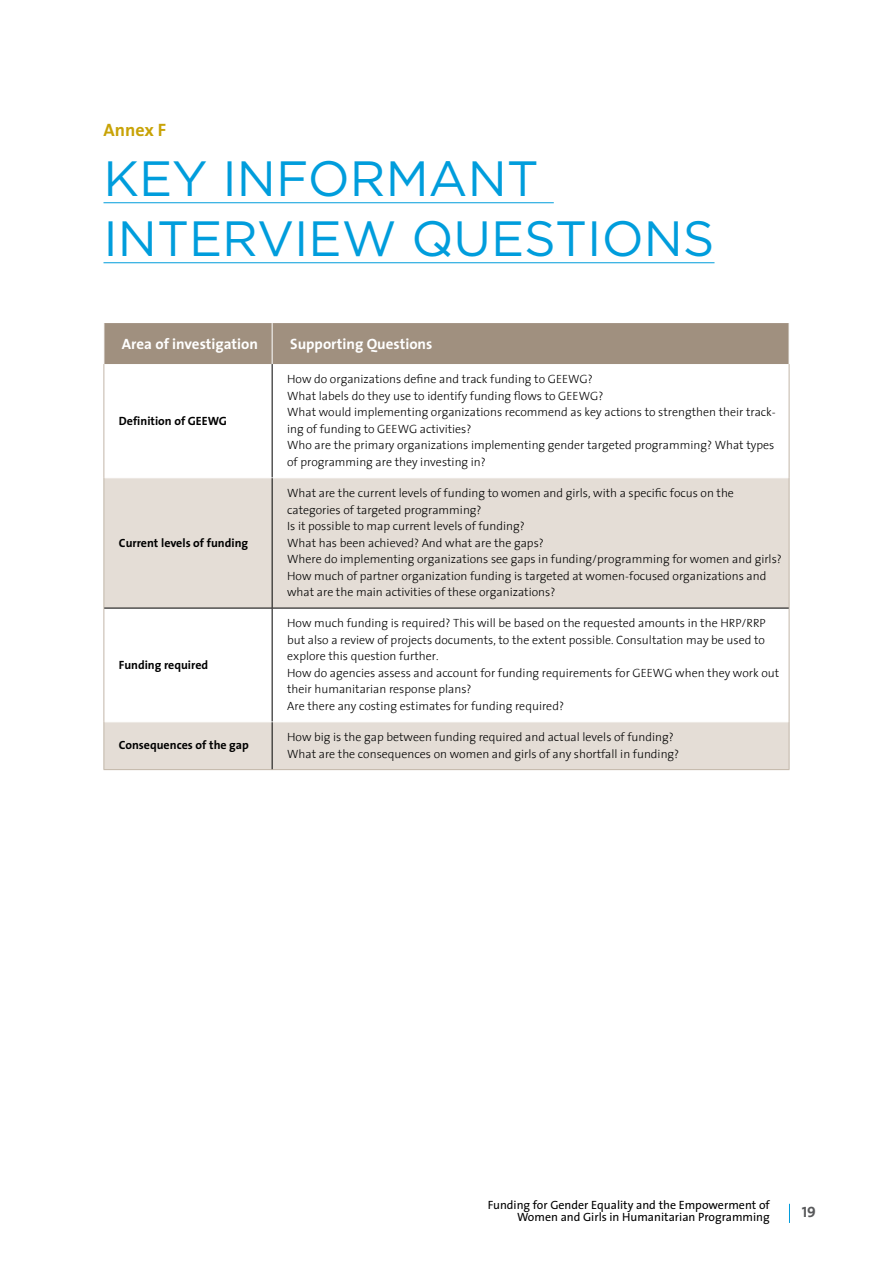
<style>
.page{position:relative;width:893px;height:1263px;background:#fff}
.page>*{position:absolute;margin:0;border:0;box-sizing:border-box;transform-origin:0 0}
.t1{font:49.5px/60px "Gotham";color:#009ddc}
.t2{font:700 18px "The Sans";color:#c8a307}
.t3{font:700 15px "The Sans";color:#fff}
.t4{font:15px "The Sans Bold Caps";color:#58595b}
.t5{font:300 12px/16.5px "The Sans";color:#000}
.t6{font:12px/12px "The Sans";color:#000;text-align:right}
.t7{font:700 12px "The Sans";color:#000}
</style>
<div class="page">
<svg style="left:789px;top:1204px;width:1px;height:19px"></svg>
<hr style="left:104px;top:202px;width:450px;height:1px;background:#009ddc">
<hr style="left:104px;top:262px;width:610px;height:1px;background:#009ddc">
<div style="left:105px;top:323px;width:684px;height:41px;background:#a0907f"></div>
<svg style="left:105px;top:478px;width:684px;height:291px;fill:#e4ddd6"></svg>
<hr style="left:272px;top:323px;width:1px;height:41px;background:#fff">
<hr style="left:104px;top:721px;width:168px;height:1px;background:#fff">
<hr style="left:272px;top:721px;width:517px;height:1px;background:#fff">
<hr style="left:104px;top:364px;width:1px;height:114px;background:#c2b6a8">
<hr style="left:789px;top:364px;width:1px;height:114px;background:#c2b6a8">
<hr style="left:104px;top:478px;width:1px;height:130px;background:#c2b6a8">
<hr style="left:789px;top:478px;width:1px;height:130px;background:#c2b6a8">
<hr style="left:104px;top:608px;width:1px;height:114px;background:#c2b6a8">
<hr style="left:789px;top:608px;width:1px;height:114px;background:#c2b6a8">
<hr style="left:104px;top:722px;width:1px;height:47px;background:#c2b6a8">
<hr style="left:789px;top:722px;width:1px;height:47px;background:#c2b6a8">
<hr style="left:104px;top:769px;width:168px;height:1px;background:#c2b6a8">
<hr style="left:272px;top:769px;width:517px;height:1px;background:#c2b6a8">
<hr style="left:272px;top:364px;width:1px;height:113px;background:#000">
<hr style="left:272px;top:478px;width:1px;height:130px;background:#000">
<hr style="left:104px;top:608px;width:168px;height:1px;background:#000">
<hr style="left:272px;top:608px;width:517px;height:1px;background:#000">
<hr style="left:272px;top:608px;width:1px;height:113px;background:#000">
<hr style="left:272px;top:722px;width:1px;height:47px;background:#000">
<h2 class="t2" style="left:104px;top:115px;width:64px">Annex F</h2>
<h1 class="t1" style="left:104px;top:148px;width:612px">KEY INFORMANT<br>INTERVIEW QUESTIONS</h1>
<p class="t3" style="left:122px;top:331px;width:138px">Area of investigation</p>
<p class="t3" style="left:290px;top:331px;width:144px">Supporting Questions</p>
<p class="t7" style="left:119px;top:410px;width:110px">Definition of GEEWG</p>
<p class="t7" style="left:119px;top:532px;width:131px">Current levels of funding</p>
<p class="t7" style="left:119px;top:654px;width:91px">Funding required</p>
<p class="t5" style="left:287px;top:371px;width:490px">How do organizations define and track funding to GEEWG?<br>What labels do they use to identify funding flows to GEEWG?<br>What would implementing organizations recommend as key actions to strengthen their track&shy;ing of funding to GEEWG activities?<br>Who are the primary organizations implementing gender targeted programming? What types of programming are they investing in?</p>
<p class="t5" style="left:287px;top:484px;width:496px">What are the current levels of funding to women and girls, with a specific focus on the categories of targeted programming?<br>Is it possible to map current levels of funding?<br>What has been achieved? And what are the gaps?<br>Where do implementing organizations see gaps in funding/programming for women and girls?<br>How much of partner organization funding is targeted at women-focused organizations and what are the main activities of these organizations?</p>
<p class="t5" style="left:287px;top:615px;width:494px">How much funding is required? This will be based on the requested amounts in the HRP/RRP but also a review of projects documents, to the extent possible. Consultation may be used to explore this question further.<br>How do agencies assess and account for funding requirements for GEEWG when they work out their humanitarian response plans?<br>Are there any costing estimates for funding required?</p>
<p class="t7" style="left:119px;top:735px;width:132px">Consequences of the gap</p>
<p class="t5" style="left:287px;top:728px;width:394px">How big is the gap between funding required and actual levels of funding?<br>What are the consequences on women and girls of any shortfall in funding?</p>
<p class="t6" style="left:488px;top:1199px;width:284px">Funding for Gender Equality and the Empowerment of<br>Women and Girls in Humanitarian Programming</p>
<p class="t4" style="left:802px;top:1199px;width:16px">19</p>
</div>
